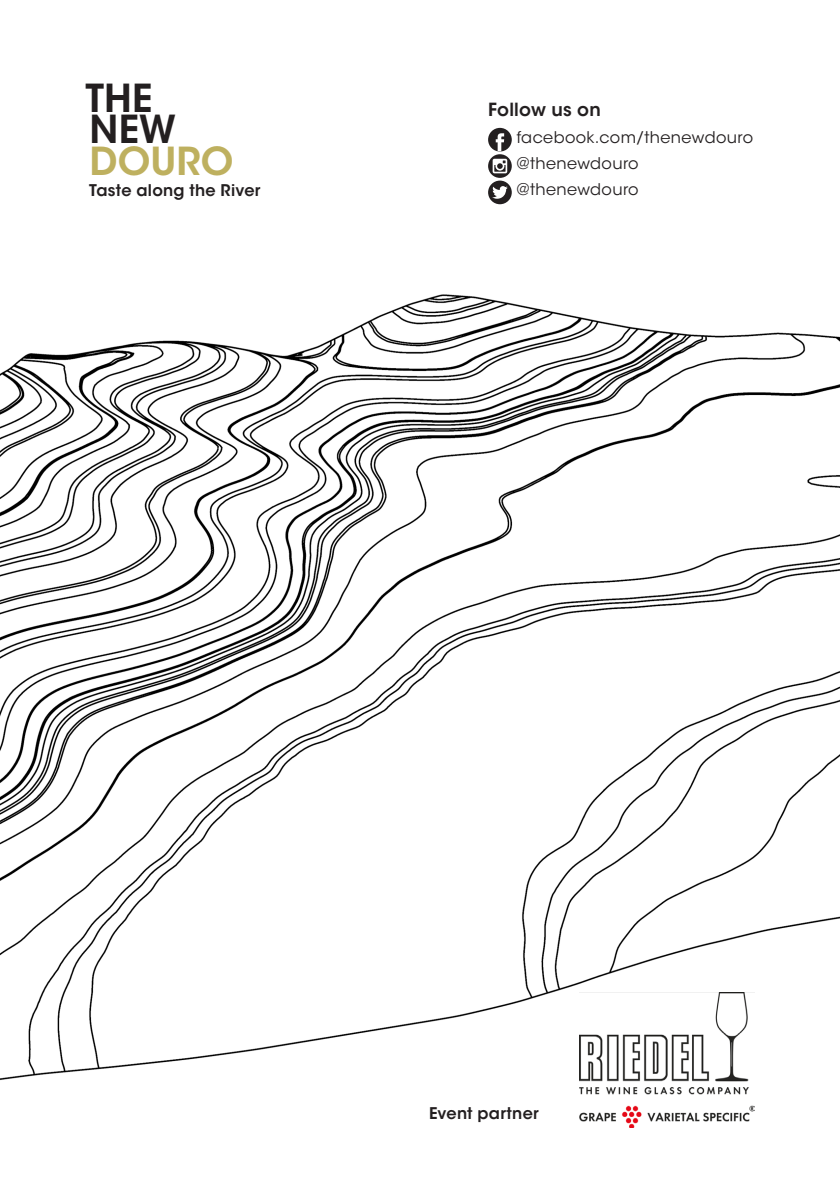
<style>
.page{position:relative;width:840px;height:1191px;background:#fff}
.page>*{position:absolute;margin:0;border:0;box-sizing:border-box;transform-origin:0 0}
.t1{font:600 38.4px/31.4px "ITC Avant Garde Std";letter-spacing:.005em;color:#231f20}
.t2{font:600 38.4px "ITC Avant Garde Std";color:#beb05f}
.t3{font:600 18px "ITC Avant Garde Std";letter-spacing:.015em;color:#231f20}
.t4{font:16px/26.4px "ITC Avant Garde Std";letter-spacing:.025em;color:#231f20}
.t5{font:600 16px "ITC Avant Garde Std";letter-spacing:.015em;color:#231f20}
</style>
<div class="page">
<img style="left:0;top:127px;width:839px;height:1001px">
<div style="left:488px;top:128px;width:23px;height:23px;background:#231f20;border-radius:50%"></div>
<svg style="left:495px;top:133px;width:9px;height:18px"></svg>
<svg style="left:488px;top:154px;width:23px;height:24px"></svg>
<svg style="left:492px;top:159px;width:15px;height:14px"></svg>
<div style="left:488px;top:181px;width:23px;height:23px;background:#231f20;border-radius:50%"></div>
<svg style="left:492px;top:186px;width:15px;height:13px"></svg>
<img style="left:579px;top:993px;width:175px;height:134px">
<h1 class="t1" style="left:86px;top:82px;width:92px">THE<br>NEW</h1>
<h1 class="t2" style="left:89px;top:136px;width:145px">DOURO</h1>
<p class="t5" style="left:89px;top:180px;width:173px">Taste along the River</p>
<p class="t3" style="left:488px;top:98px;width:114px">Follow us on</p>
<p class="t4" style="left:516px;top:124px;width:238px">facebook.com/thenewdouro @thenewdouro @thenewdouro</p>
<p class="t5" style="left:429px;top:1102px;width:111px">Event partner</p>
</div>
